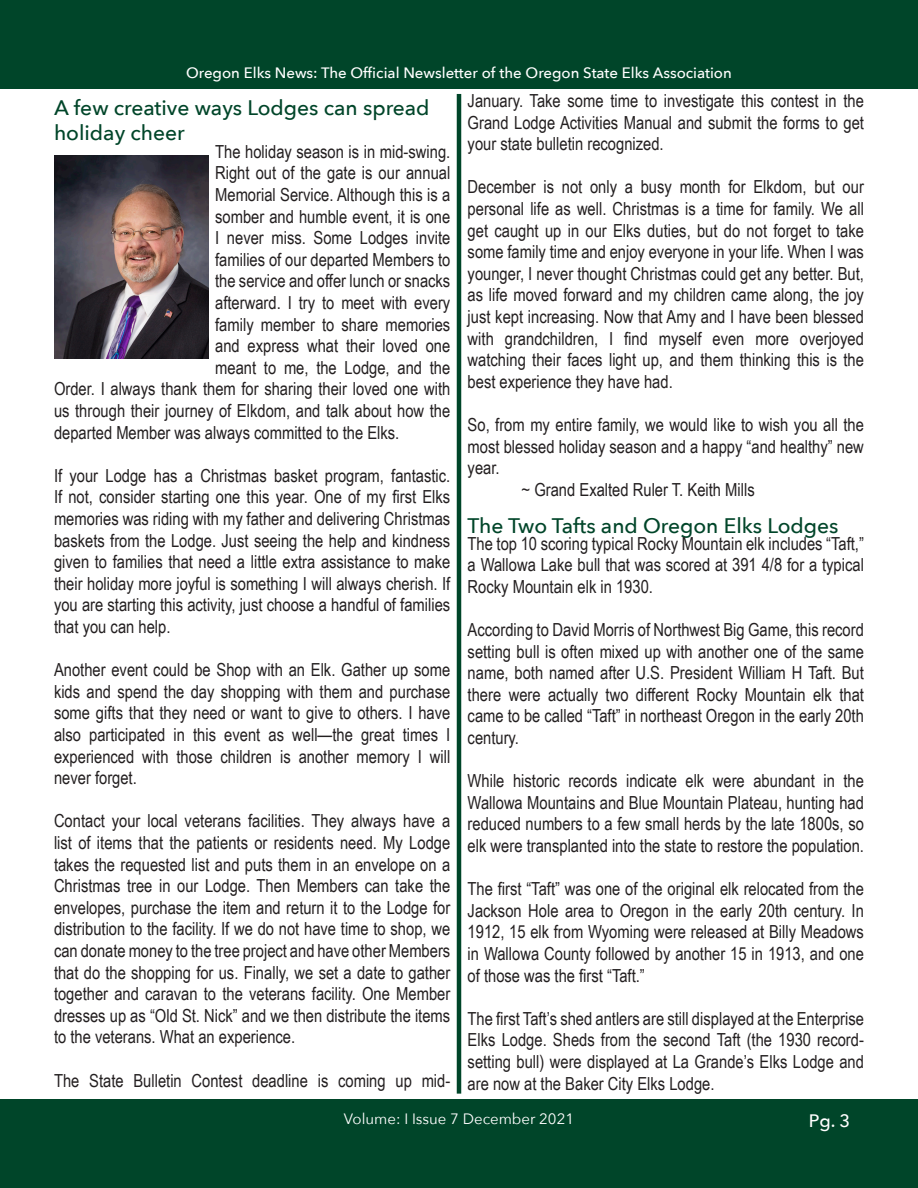
<style>
.page{position:relative;width:918px;height:1188px;background:#fff}
.page>*{position:absolute;margin:0;border:0;box-sizing:border-box;transform-origin:0 0}
.t1{font:500 21px/25.2px "Avenir Next";color:#004529}
.t2{font:18px/21.6px "Arial Narrow";color:#231f20;text-align:justify}
.t3{font:500 18px "Avenir Next";color:#fff}
.t4{font:500 15px "Avenir Next";color:#fff}
.t5{font:15px "Avenir Next";color:#fff}
</style>
<div class="page">
<div style="left:0;top:0;width:918px;height:88px;background:#004529"></div>
<div style="left:0;top:1100px;width:918px;height:88px;background:#004529"></div>
<hr style="left:457px;top:94px;width:4px;height:1000px;background:#004529">
<img style="left:54px;top:156px;width:154px;height:203px">
<p class="t4" style="left:186px;top:60px;width:547px">Oregon Elks News: The Official Newsletter of the Oregon State Elks Association</p>
<p class="t1" style="left:54px;top:94px;width:377px">A few creative ways Lodges can spread holiday cheer</p>
<p class="t2" style="left:215px;top:140px;width:237px">The holiday season is in mid-swing.</p>
<p class="t2" style="left:215px;top:162px;width:237px">Right out of the gate is our annual</p>
<p class="t2" style="left:215px;top:183px;width:237px">Memorial Service. Although this is a</p>
<p class="t2" style="left:215px;top:205px;width:237px">somber and humble event, it is one</p>
<p class="t2" style="left:215px;top:226px;width:237px">I never miss. Some Lodges invite</p>
<p class="t2" style="left:215px;top:248px;width:237px">families of our departed Members to</p>
<p class="t2" style="left:215px;top:270px;width:237px">the service and offer lunch or snacks</p>
<p class="t2" style="left:215px;top:291px;width:237px">afterward. I try to meet with every</p>
<p class="t2" style="left:215px;top:313px;width:237px">family member to share memories</p>
<p class="t2" style="left:215px;top:334px;width:237px">and express what their loved one</p>
<p class="t2" style="left:215px;top:356px;width:237px">meant to me, the Lodge, and the</p>
<p class="t2" style="left:54px;top:378px;width:398px">Order. I always thank them for sharing their loved one with</p>
<p class="t2" style="left:54px;top:399px;width:398px">us through their journey of Elkdom, and talk about how the</p>
<p class="t2" style="left:54px;top:421px;width:347px">departed Member was always committed to the Elks.</p>
<p class="t2" style="left:54px;top:464px;width:398px">If your Lodge has a Christmas basket program, fantastic.<br>If not, consider starting one this year. One of my first Elks memories was riding with my father and delivering Christmas baskets from the Lodge. Just seeing the help and kindness given to families that need a little extra assistance to make their holiday more joyful is something I will always cherish. If you are starting this activity, just choose a handful of families that you can help.</p>
<p class="t2" style="left:54px;top:658px;width:398px">Another event could be Shop with an Elk. Gather up some kids and spend the day shopping with them and purchase some gifts that they need or want to give to others. I have also participated in this event as well—the great times I experienced with those children is another memory I will never forget.</p>
<p class="t2" style="left:54px;top:810px;width:398px">Contact your local veterans facilities. They always have a list of items that the patients or residents need. My Lodge takes the requested list and puts them in an envelope on a Christmas tree in our Lodge. Then Members can take the envelopes, purchase the item and return it to the Lodge for distribution to the facility. If we do not have time to shop, we can donate money to the tree project and have other Members that do the shopping for us. Finally, we set a date to gather together and caravan to the veterans facility. One Member dresses up as “Old St. Nick” and we then distribute the items to the veterans. What an experience.</p>
<p class="t2" style="left:54px;top:1069px;width:398px">The State Bulletin Contest deadline is coming up mid-</p>
<p class="t2" style="left:468px;top:89px;width:398px">January. Take some time to investigate this contest in the Grand Lodge Activities Manual and submit the forms to get your state bulletin recognized.</p>
<p class="t2" style="left:468px;top:176px;width:398px">December is not only a busy month for Elkdom, but our personal life as well. Christmas is a time for family. We all get caught up in our Elks duties, but do not forget to take some family time and enjoy everyone in your life. When I was younger, I never thought Christmas could get any better. But, as life moved forward and my children came along, the joy just kept increasing. Now that Amy and I have been blessed with grandchildren, I find myself even more overjoyed watching their faces light up, and them thinking this is the best experience they have had.</p>
<p class="t2" style="left:468px;top:413px;width:398px">So, from my entire family, we would like to wish you all the most blessed holiday season and a happy “and healthy” new year.</p>
<p class="t2" style="left:522px;top:478px;width:235px">~ Grand Exalted Ruler T. Keith Mills</p>
<p class="t1" style="left:468px;top:512px;width:372px">The Two Tafts and Oregon Elks Lodges</p>
<p class="t2" style="left:468px;top:532px;width:398px">The top 10 scoring typical Rocky Mountain elk includes “Taft,” a Wallowa Lake bull that was scored at 391 4/8 for a typical Rocky Mountain elk in 1930.</p>
<p class="t2" style="left:468px;top:618px;width:398px">According to David Morris of Northwest Big Game, this record setting bull is often mixed up with another one of the same name, both named after U.S. President William H Taft. But there were actually two different Rocky Mountain elk that came to be called “Taft” in northeast Oregon in the early 20th century.</p>
<p class="t2" style="left:468px;top:769px;width:398px">While historic records indicate elk were abundant in the Wallowa Mountains and Blue Mountain Plateau, hunting had reduced numbers to a few small herds by the late 1800s, so elk were transplanted into the state to restore the population.</p>
<p class="t2" style="left:468px;top:877px;width:398px">The first “Taft” was one of the original elk relocated from the Jackson Hole area to Oregon in the early 20th century. In 1912, 15 elk from Wyoming were released at Billy Meadows in Wallowa County followed by another 15 in 1913, and one of those was the first “Taft.”</p>
<p class="t2" style="left:468px;top:1007px;width:398px">The first Taft’s shed antlers are still displayed at the Enterprise Elks Lodge. Sheds from the second Taft (the 1930 record&shy;setting bull) were displayed at La Grande’s Elks Lodge and are now at the Baker City Elks Lodge.</p>
<p class="t5" style="left:344px;top:1107px;width:232px">Volume: I Issue 7 December 2021</p>
<p class="t3" style="left:809px;top:1106px;width:43px">Pg. 3</p>
</div>
